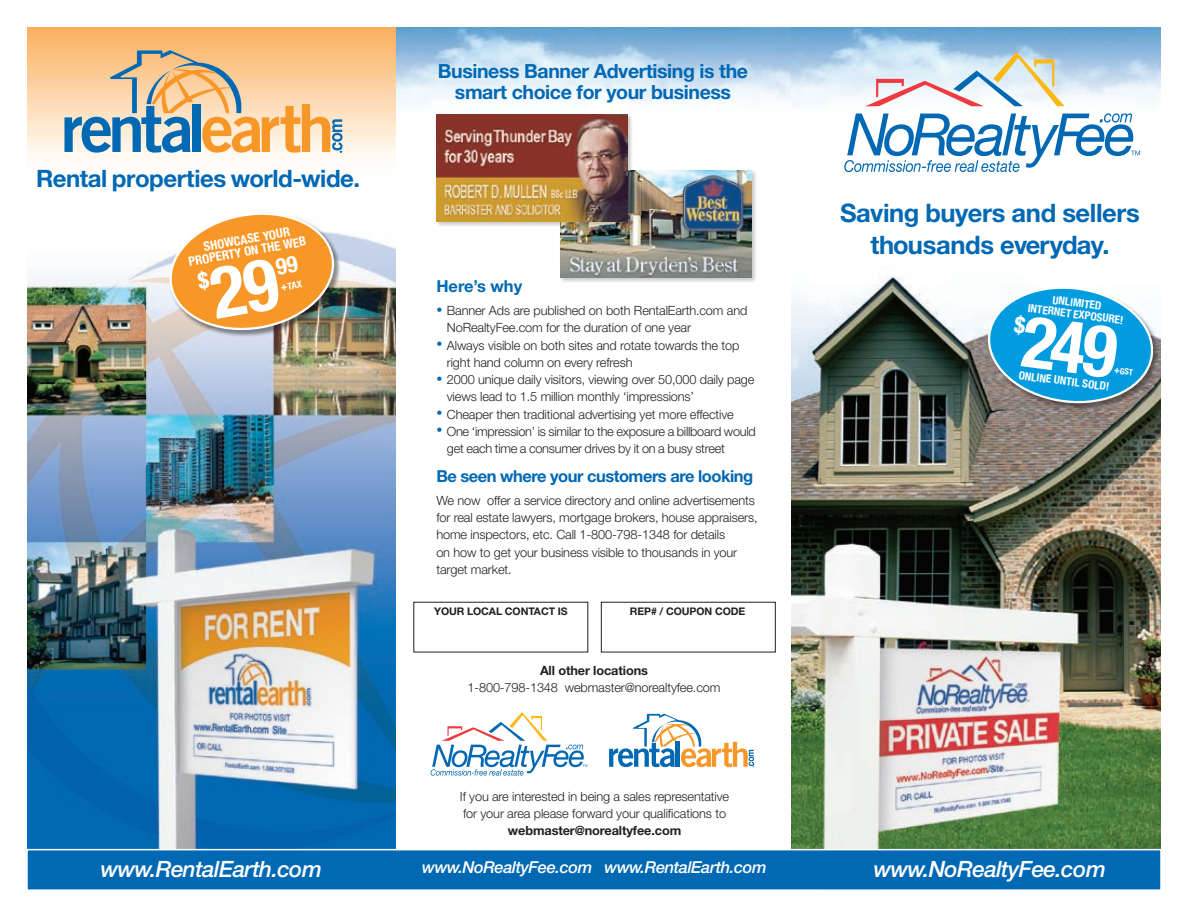
<style>
.page{position:relative;width:1188px;height:918px;background:#fff}
.page>*{position:absolute;margin:0;border:0;box-sizing:border-box;transform-origin:0 0}
.t1{font:700 25.5px/31.5px "Helvetica Neue";letter-spacing:-.02em;color:#0168b3;text-align:center}
.t2{font:700 24px "Helvetica Neue";letter-spacing:-.02em;color:#0168b3}
.t3{font:italic 500 22.5px "Helvetica Neue";letter-spacing:-.025em;color:#fff}
.Sub_Head{font:700 19.5px/21px "Helvetica Neue";letter-spacing:-.02em;color:#0168b3;text-align:center}
.Sub_Head-2{font:700 16.5px "Helvetica Neue";letter-spacing:-.03em;color:#0168b3}
.t4{font:italic 500 16.5px "Helvetica Neue";letter-spacing:-.025em;color:#fff}
.Body_Bullet{font:300 12.75px/17.2px "Helvetica Neue";letter-spacing:-.01em;color:#231f20}
.Body{font:300 12.75px/17.2px "Helvetica Neue";letter-spacing:-.01em;color:#231f20;text-align:center}
.Sub_Head-3{font:700 condensed 12.75px/12px "Helvetica Neue";color:#fff;text-align:center}
.Sub_Head-4{font:700 condensed 11.25px/11.2px "Helvetica Neue";color:#fff;text-align:center}
.Body-2{font:700 10.5px "Helvetica Neue";letter-spacing:-.01em;color:#231f20}
.Sub_Head-5{font:700 condensed 9.75px "Helvetica Neue";color:#fff}
.Sub_Head-6{font:700 condensed 8.55px "Helvetica Neue";color:#fff}
.s1{font-size:12.15px}
.s2{font-size:12px;color:#0168b3}
.s3{font-weight:700}
.s4{font-size:10.65px}
</style>
<div class="page">
<img style="left:396px;top:27px;width:396px;height:79px">
<img style="left:27px;top:27px;width:369px;height:822px">
<svg style="left:64px;top:50px;width:279px;height:103px;background:#d5bc9b"></svg>
<div style="left:169px;top:212px;width:194px;height:154px;background:#231f20;opacity:.5"></div>
<img style="left:792px;top:27px;width:369px;height:822px">
<svg style="left:865px;top:52px;width:200px;height:54px"></svg>
<svg style="left:844px;top:113px;width:296px;height:59px"></svg>
<div style="left:26px;top:849px;width:1136px;height:42px;background:#0168b3;border:2px solid #fff"></div>
<svg style="left:431px;top:712px;width:156px;height:64px"></svg>
<svg style="left:609px;top:714px;width:145px;height:53px"></svg>
<div style="left:559px;top:169px;width:204px;height:120px;background:#231f20;opacity:.25"></div>
<img style="left:560px;top:171px;width:192px;height:107px">
<div style="left:435px;top:113px;width:204px;height:120px;background:#231f20;opacity:.25"></div>
<img style="left:436px;top:114px;width:192px;height:107px">
<div style="left:988px;top:286px;width:192px;height:147px;background:#231f20;opacity:.5"></div>
<svg style="left:166px;top:208px;width:172px;height:127px"></svg>
<svg style="left:983px;top:280px;width:175px;height:127px"></svg>
<p class="t2" style="left:36px;top:164px;width:325px">Rental properties world-wide.</p>
<p class="Sub_Head-3" style="left:186px;top:244px;width:120px;rotate:-10deg">SHOWCASE YOUR<br>PROPERTY ON THE WEB</p>
<p class="Sub_Head-5" style="left:280px;top:282px;width:23px;rotate:-10deg"><span class="s1">+</span>TAX</p>
<p class="Sub_Head" style="left:438px;top:60px;width:312px">Business Banner Advertising is the smart choice for your business</p>
<p class="Sub_Head-2" style="left:436px;top:276px;width:87px">Here’s why</p>
<p class="Body_Bullet" style="left:447px;top:302px;width:302px;text-indent:-10px"><span class="s2">•</span> Banner Ads are published on both RentalEarth.com and<br>NoRealtyFee.com for the duration of one year</p>
<p class="Body_Bullet" style="left:447px;top:336px;width:294px;text-indent:-10px"><span class="s2">•</span> Always visible on both sites and rotate towards the top right hand column on every refresh</p>
<p class="Body_Bullet" style="left:447px;top:371px;width:309px;text-indent:-10px"><span class="s2">•</span> 2000 unique daily visitors, viewing over 50,000 daily page views lead to 1.5 million monthly ‘impressions’</p>
<p class="Body_Bullet" style="left:436px;top:405px;width:299px"><span class="s2">•</span> Cheaper then traditional advertising yet more effective</p>
<p class="Body_Bullet" style="left:447px;top:422px;width:311px;text-indent:-10px"><span class="s2">•</span> One ‘impression’ is similar to the exposure a billboard would get each time a consumer drives by it on a busy street</p>
<p class="Sub_Head-2" style="left:436px;top:466px;width:318px">Be seen where your customers are looking</p>
<p class="Body" style="left:436px;top:491px;width:323px;text-align:left">We now offer a service directory and online advertisements for real estate lawyers, mortgage brokers, house appraisers, home inspectors, etc. Call 1-800-798-1348 for details<br>on how to get your business visible to thousands in your target market.</p>
<p class="Body-2" style="left:434px;top:605px;width:134px">Your local contact is</p>
<p class="Body-2" style="left:630px;top:605px;width:116px">REP# / Coupon Code</p>
<p class="Body" style="left:468px;top:661px;width:254px"><span class="s3">All other locations<br></span>1-800-798-1348 webmaster@norealtyfee.com</p>
<p class="Body" style="left:460px;top:787px;width:271px">If you are interested in being a sales representative for your area please forward your qualifications to <span class="s3">webmaster@norealtyfee.com</span></p>
<p class="t1" style="left:840px;top:197px;width:301px">Saving buyers and sellers thousands everyday.</p>
<p class="Sub_Head-4" style="left:1030px;top:291px;width:98px;rotate:7deg">UNLIMITED<br>INTERNET EXPOSURE!</p>
<p class="Sub_Head-4" style="left:1020px;top:370px;width:93px;rotate:7deg">ONLINE UNTIL SOLD!</p>
<p class="Sub_Head-6" style="left:1115px;top:365px;width:21px;rotate:7deg"><span class="s4">+</span>GST</p>
<p class="t3" style="left:101px;top:856px;width:223px">www.RentalEarth.com</p>
<p class="t4" style="left:422px;top:857px;width:346px">www.NoRealtyFee.com www.RentalEarth.com</p>
<p class="t3" style="left:874px;top:856px;width:234px">www.NoRealtyFee.com</p>
</div>
